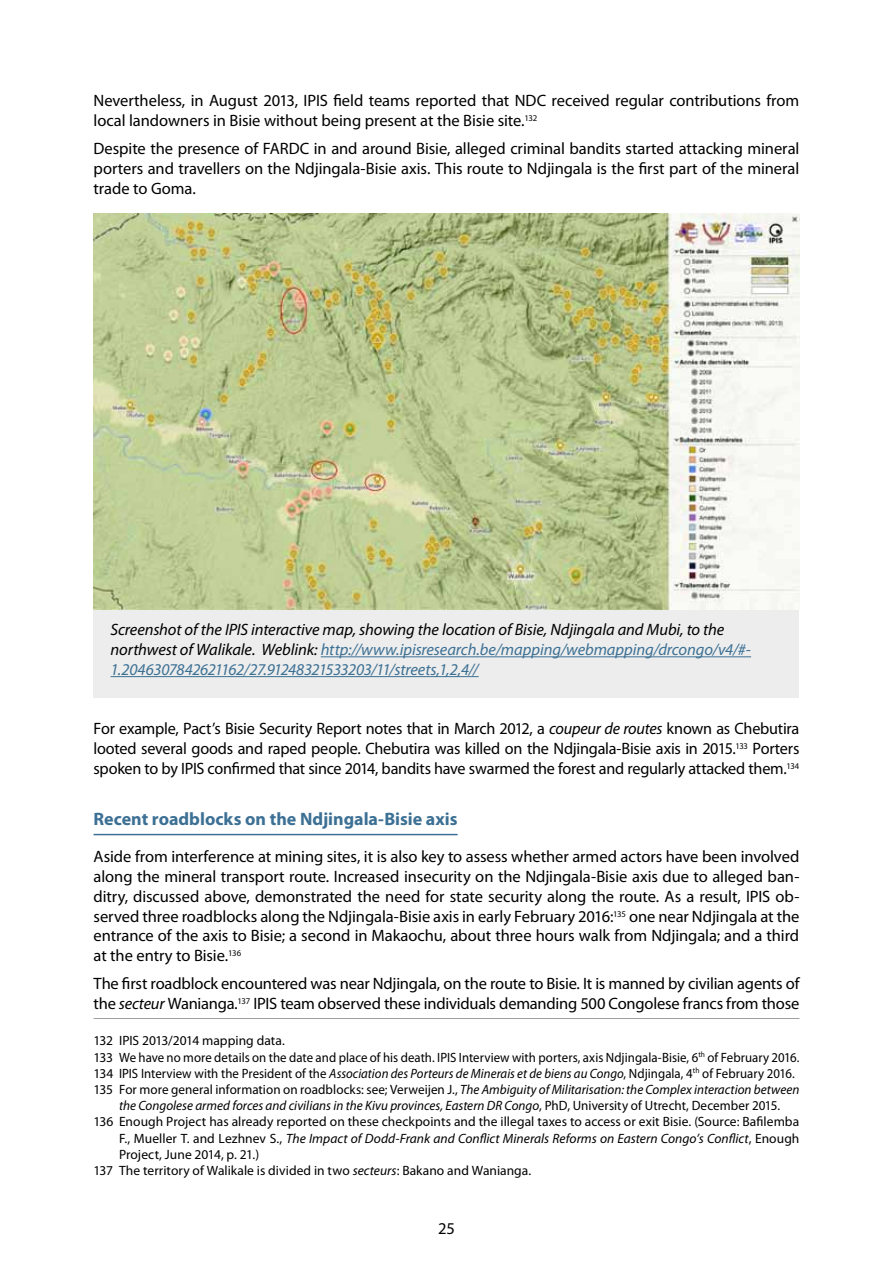
<style>
.page{position:relative;width:893px;height:1263px;background:#fff}
.page>*{position:absolute;margin:0;border:0;box-sizing:border-box;transform-origin:0 0}
.t1{font:700 18px "Myriad Pro";color:#3c7094}
.t2{font:16.5px/19.8px "Myriad Pro";letter-spacing:-.01em;color:#000;text-align:justify}
.t3{font:italic 16.5px/19.8px "Myriad Pro";letter-spacing:-.005em;color:#3c7094}
.t4{font:13.5px "Myriad Pro";letter-spacing:.005em;color:#000}
.t5{font:italic 13.5px "Myriad Pro";color:#000}
.s1{color:#000}
.s2{font-style:italic}
.s3{font-style:normal}
</style>
<div class="page">
<hr style="left:94px;top:834px;width:364px;height:1px;background:#3c7094">
<div style="left:94px;top:214px;width:705px;height:483px;background:#ededed"></div>
<img style="left:94px;top:214px;width:705px;height:395px">
<hr style="left:94px;top:1018px;width:705px;height:1px;background:#9d9d9c">
<hr style="left:321px;top:656px;width:430px;height:1px;background:#3c7094">
<hr style="left:111px;top:676px;width:368px;height:1px;background:#3c7094">
<p class="t2" style="left:94px;top:91px;width:707px">Nevertheless, in August 2013, IPIS field teams reported that NDC received regular contributions from local landowners in Bisie without being present at the Bisie site.<sup>132</sup></p>
<p class="t2" style="left:94px;top:139px;width:707px">Despite the presence of FARDC in and around Bisie, alleged criminal bandits started attacking mineral porters and travellers on the Ndjingala-Bisie axis. This route to Ndjingala is the first part of the mineral trade to Goma.</p>
<p class="t3" style="left:111px;top:620px;width:642px"><span class="s1">Screenshot of the IPIS interactive map, showing the location of Bisie, Ndjingala and Mubi, to the northwest of Walikale. Weblink:</span> http://www.ipisresearch.be/mapping/webmapping/drcongo/v4/#-<br>1.2046307842621162/27.91248321533203/11/streets,1,2,4//</p>
<p class="t2" style="left:94px;top:719px;width:707px">For example, Pact’s Bisie Security Report notes that in March 2012, a <span class="s2">coupeur de routes</span> known as Chebutira looted several goods and raped people. Chebutira was killed on the Ndjingala-Bisie axis in 2015.<sup>133</sup> Porters spoken to by IPIS confirmed that since 2014, bandits have swarmed the forest and regularly attacked them.<sup>134</sup></p>
<p class="t1" style="left:94px;top:809px;width:365px">Recent roadblocks on the Ndjingala-Bisie axis</p>
<p class="t2" style="left:94px;top:847px;width:707px">Aside from interference at mining sites, it is also key to assess whether armed actors have been involved along the mineral transport route. Increased insecurity on the Ndjingala-Bisie axis due to alleged ban&shy;ditry, discussed above, demonstrated the need for state security along the route. As a result, IPIS ob&shy;served three roadblocks along the Ndjingala-Bisie axis in early February 2016:<sup>135</sup> one near Ndjingala at the entrance of the axis to Bisie; a second in Makaochu, about three hours walk from Ndjingala; and a third at the entry to Bisie.<sup>136</sup></p>
<p class="t2" style="left:94px;top:974px;width:707px">The first roadblock encountered was near Ndjingala, on the route to Bisie. It is manned by civilian agents of the <span class="s2">secteur</span> Wanianga<span class="s2">.</span><sup>137</sup> IPIS team observed these individuals demanding 500 Congolese francs from those</p>
<p class="t4" style="left:94px;top:1033px;width:193px">132 IPIS 2013/2014 mapping data.</p>
<p class="t4" style="left:94px;top:1050px;width:707px">133 We have no more details on the date and place of his death. IPIS Interview with porters, axis Ndjingala-Bisie, 6<sup>th</sup> of February 2016.</p>
<p class="t4" style="left:94px;top:1066px;width:703px">134 IPIS Interview with the President of the <span class="s2">Association des Porteurs de Minerais et de biens au Congo</span>, Ndjingala, 4<sup>th</sup> of February 2016.</p>
<p class="t4" style="left:94px;top:1082px;width:707px">135 For more general information on roadblocks: see; Verweijen J., <span class="s2">The Ambiguity of Militarisation: the Complex interaction between</span></p>
<p class="t5" style="left:119px;top:1098px;width:663px">the Congolese armed forces and civilians in the Kivu provinces, Eastern DR Congo<span class="s3">, PhD, University of Utrecht, December 2015.</span></p>
<p class="t4" style="left:94px;top:1114px;width:707px">136 Enough Project has already reported on these checkpoints and the illegal taxes to access or exit Bisie. (Source: Bafilemba</p>
<p class="t5" style="left:119px;top:1131px;width:682px"><span class="s3">F., Mueller T. and Lezhnev S.,</span> The Impact of Dodd-Frank and Conflict Minerals Reforms on Eastern Congo’s Conflict<span class="s3">, Enough</span></p>
<p class="t4" style="left:119px;top:1147px;width:142px">Project, June 2014, p. 21.)</p>
<p class="t4" style="left:94px;top:1163px;width:439px">137 The territory of Walikale is divided in two <span class="s2">secteurs</span>: Bakano and Wanianga.</p>
<p class="t2" style="left:438px;top:1218px;width:18px">25</p>
</div>
